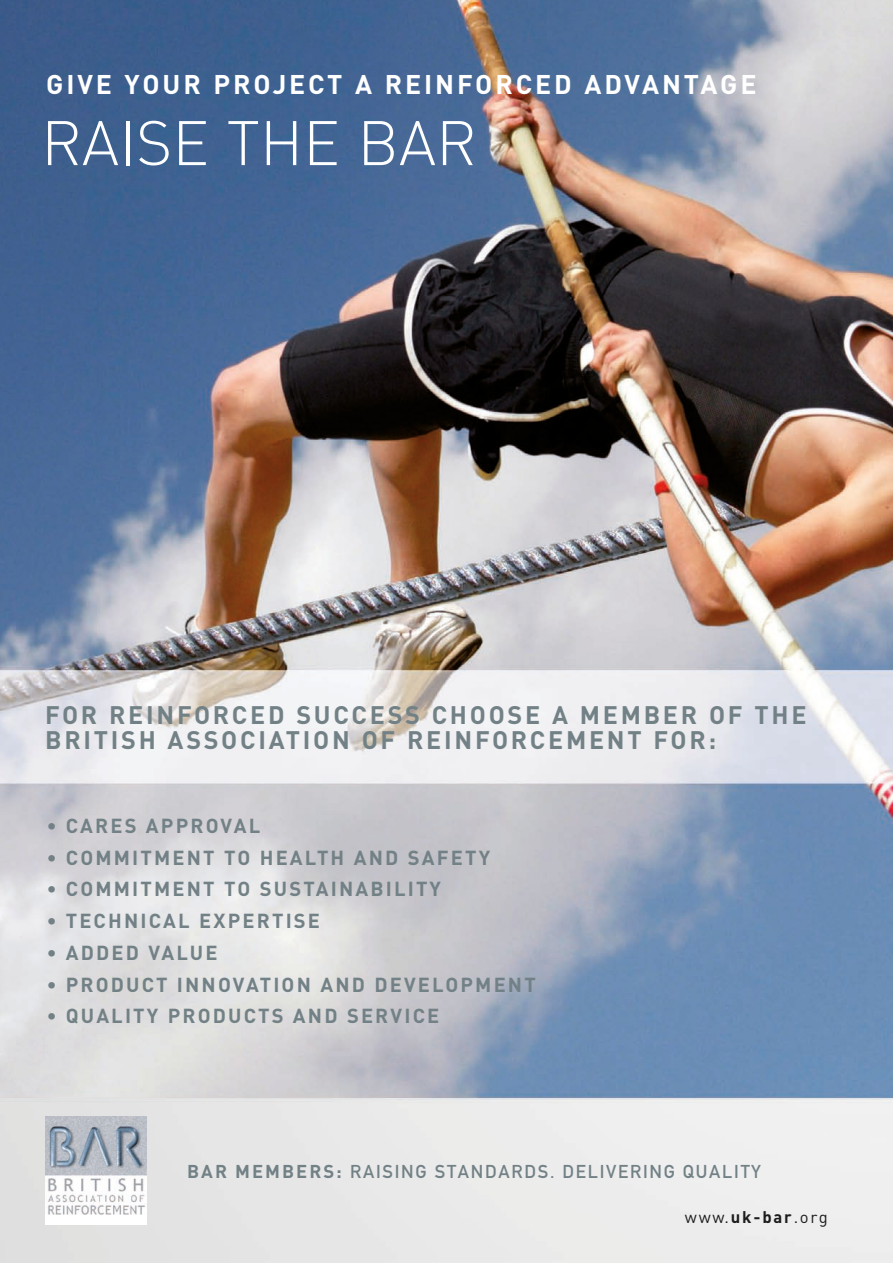
<style>
.page{position:relative;width:893px;height:1263px;background:#fff}
.page>*{position:absolute;margin:0;border:0;box-sizing:border-box;transform-origin:0 0}
.t1{font:300 61.8px "DIN";color:#fff}
.t2{font:700 26.7px "DIN";letter-spacing:.11em;color:#fff}
.t3{font:700 25.05px/25px "DIN";letter-spacing:.11em;color:#728186}
.t4{font:700 20.1px "DIN";letter-spacing:.11em;color:#728186}
.t5{font:18.45px "DIN Mittelschrift Alternate";letter-spacing:.095em;color:#728186}
.t6{font:16.65px "DIN";letter-spacing:.105em;color:#1d1d1b}
.s1{font-family:"DIN";font-weight:700}
.s2{font-weight:700}
</style>
<div class="page">
<img style="left:0;top:0;width:893px;height:1255px">
<div style="left:46px;top:1116px;width:101px;height:109px;background:#fff"></div>
<img style="left:46px;top:1116px;width:101px;height:98px">
<h2 class="t2" style="left:46px;top:67px;width:712px">GIVE YOUR PROJECT A REINFORCED ADVANTAGE</h2>
<h1 class="t1" style="left:41px;top:105px;width:437px">RAISE THE BAR</h1>
<p class="t3" style="left:45px;top:701px;width:763px">FOR REINFORCED SUCCESS CHOOSE A MEMBER OF THE<br>BRITISH ASSOCIATION OF REINFORCEMENT FOR:</p>
<p class="t4" style="left:47px;top:812px;width:215px">• CARES APPROVAL</p>
<p class="t4" style="left:47px;top:844px;width:445px">• COMMITMENT TO HEALTH AND SAFETY</p>
<p class="t4" style="left:47px;top:876px;width:396px">• COMMITMENT TO SUSTAINABILITY</p>
<p class="t4" style="left:47px;top:908px;width:275px">• TECHNICAL EXPERTISE</p>
<p class="t4" style="left:47px;top:939px;width:172px">• ADDED VALUE</p>
<p class="t4" style="left:47px;top:971px;width:490px">• PRODUCT INNOVATION AND DEVELOPMENT</p>
<p class="t4" style="left:47px;top:1003px;width:394px">• QUALITY PRODUCTS AND SERVICE</p>
<p class="t5" style="left:187px;top:1160px;width:575px"><span class="s1">BAR MEMBERS:</span> RAISING STANDARDS. DELIVERING QUALITY</p>
<p class="t6" style="left:685px;top:1207px;width:144px">www.<span class="s2">uk-bar</span>.org</p>
</div>
